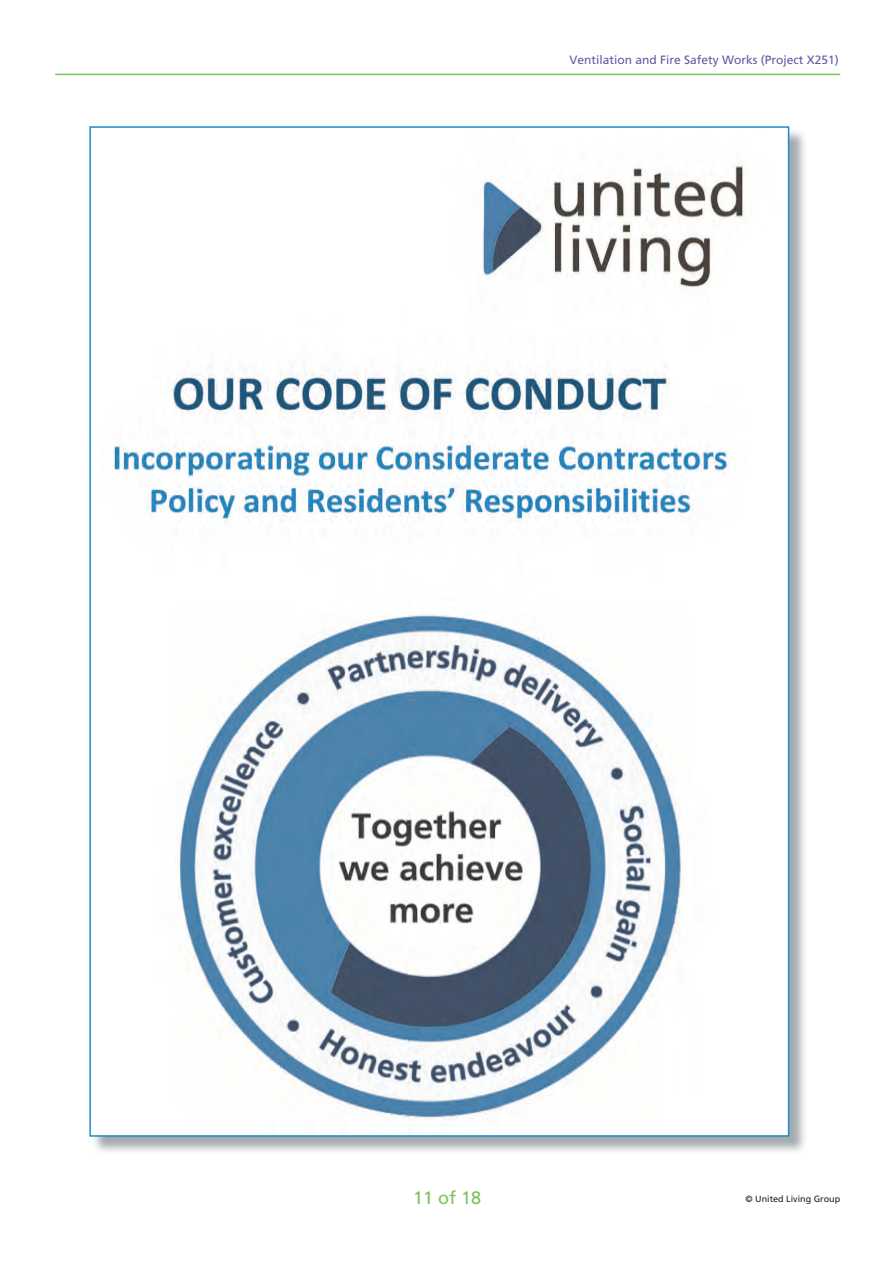
<style>
.page{position:relative;width:893px;height:1263px;background:#fff}
.page>*{position:absolute;margin:0;border:0;box-sizing:border-box;transform-origin:0 0}
.t1{font:18px "Frutiger";color:#7bc35a}
.t2{font:12px "Frutiger";color:#6855a3}
.t3{font:9px "Frutiger";color:#231f20}
.s1{font-family:"Frutiger CE"}
</style>
<div class="page">
<hr style="left:55px;top:74px;width:785px;height:1px;background:#7bc35a">
<div style="left:92px;top:129px;width:716px;height:1026px;background:#858e93;opacity:.75"></div>
<img style="left:92px;top:129px;width:694px;height:1005px">
<p class="t2" style="left:569px;top:52px;width:271px">Ventilation and Fire Safety Works (Project X251)</p>
<h1 class="t1" style="left:413px;top:1187px;width:70px"><span class="s1">11</span> of 18</h1>
<p class="t3" style="left:745px;top:1194px;width:96px">© United Living Group</p>
</div>
